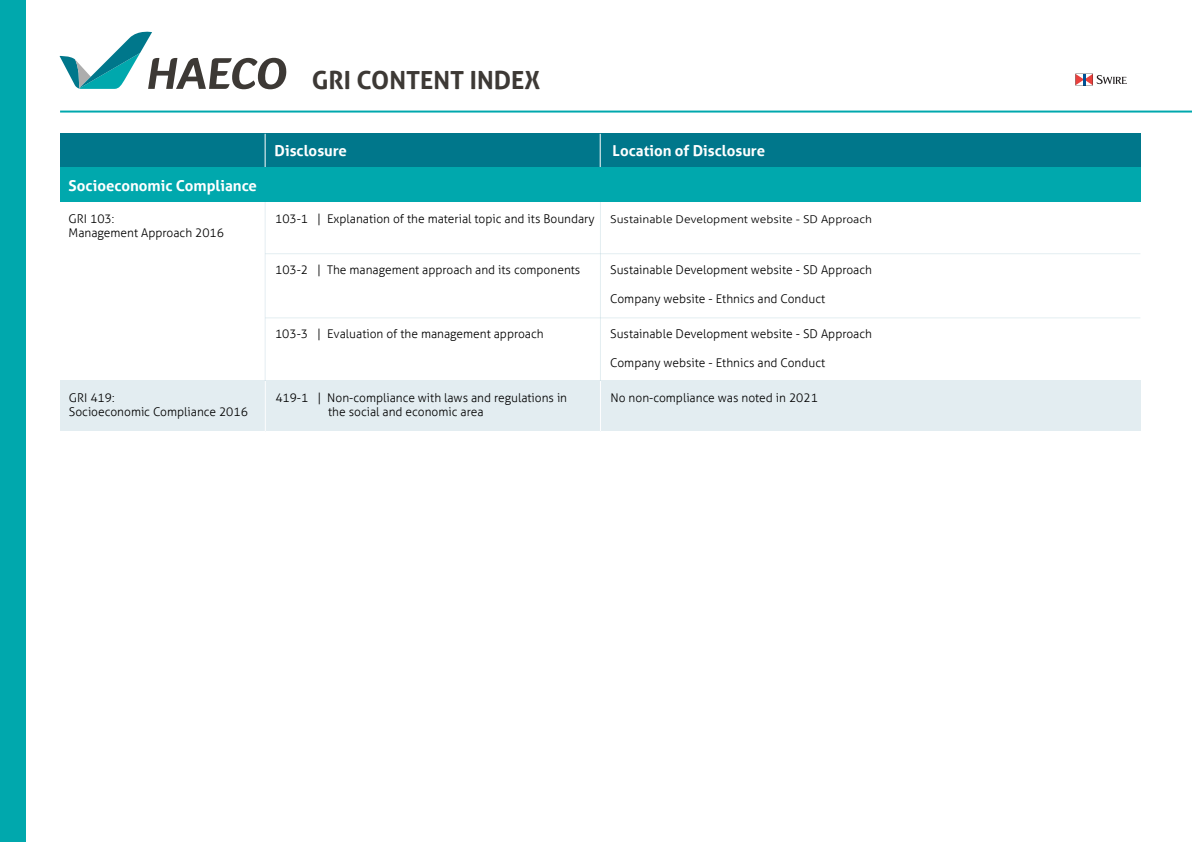
<style>
.page{position:relative;width:1192px;height:842px;background:#fff}
.page>*{position:absolute;margin:0;border:0;box-sizing:border-box;transform-origin:0 0}
.t1{font:700 25px "Aller";color:#3d3935}
.t2{font:700 15px "Aller";color:#fff}
.t3{font:300 12px/14.4px "Aller";color:#000}
.t4{font:300 10.7px "Aller";color:#000;scale:1.12 1}
</style>
<div class="page">
<div style="left:60px;top:381px;width:1081px;height:50px;background:#e3edf1"></div>
<hr style="left:265px;top:381px;width:1px;height:50px;background:#fff">
<hr style="left:600px;top:381px;width:1px;height:50px;background:#fff">
<svg style="left:60px;top:31px;width:227px;height:58px"></svg>
<svg style="left:1075px;top:73px;width:52px;height:13px"></svg>
<hr style="left:60px;top:111px;width:1132px;height:2px;background:#00a8ad">
<div style="left:0;top:0;width:26px;height:842px;background:#00a8ad"></div>
<div style="left:60px;top:134px;width:540px;height:34px;background:#00778b"></div>
<div style="left:600px;top:134px;width:540px;height:34px;background:#00778b"></div>
<hr style="left:600px;top:134px;width:1px;height:34px;background:#fff">
<hr style="left:265px;top:134px;width:1px;height:34px;background:#fff">
<hr style="left:265px;top:202px;width:1px;height:179px;background:#b9d3dc">
<hr style="left:600px;top:202px;width:1px;height:179px;background:#b9d3dc">
<hr style="left:265px;top:253px;width:875px;height:1px;background:#b9d3dc">
<hr style="left:265px;top:317px;width:875px;height:1px;background:#b9d3dc">
<div style="left:60px;top:168px;width:1080px;height:34px;background:#00a8ad"></div>
<h1 class="t1" style="left:312px;top:65px;width:230px">GRI CONTENT INDEX</h1>
<p class="t2" style="left:69px;top:176px;width:190px">Socioeconomic Compliance</p>
<p class="t2" style="left:275px;top:142px;width:74px">Disclosure</p>
<p class="t2" style="left:613px;top:142px;width:154px">Location of Disclosure</p>
<p class="t3" style="left:69px;top:211px;width:157px">GRI 103:<br>Management Approach 2016</p>
<p class="t3" style="left:275px;top:211px;width:321px">103-1 | Explanation of the material topic and its Boundary</p>
<p class="t4" style="left:610px;top:213px;width:235px">Sustainable Development website - SD Approach</p>
<p class="t3" style="left:275px;top:262px;width:307px">103-2 | The management approach and its components</p>
<p class="t3" style="left:610px;top:263px;width:263px">Sustainable Development website - SD Approach</p>
<p class="t3" style="left:610px;top:291px;width:216px">Company website - Ethnics and Conduct</p>
<p class="t3" style="left:275px;top:327px;width:270px">103-3 | Evaluation of the management approach</p>
<p class="t3" style="left:610px;top:327px;width:263px">Sustainable Development website - SD Approach</p>
<p class="t3" style="left:610px;top:356px;width:216px">Company website - Ethnics and Conduct</p>
<p class="t3" style="left:69px;top:390px;width:181px">GRI 419:<br>Socioeconomic Compliance 2016</p>
<p class="t3" style="left:328px;top:390px;width:241px;text-indent:-53px">419-1 | Non-compliance with laws and regulations in the social and economic area</p>
<p class="t3" style="left:610px;top:390px;width:209px">No non-compliance was noted in 2021</p>
</div>
